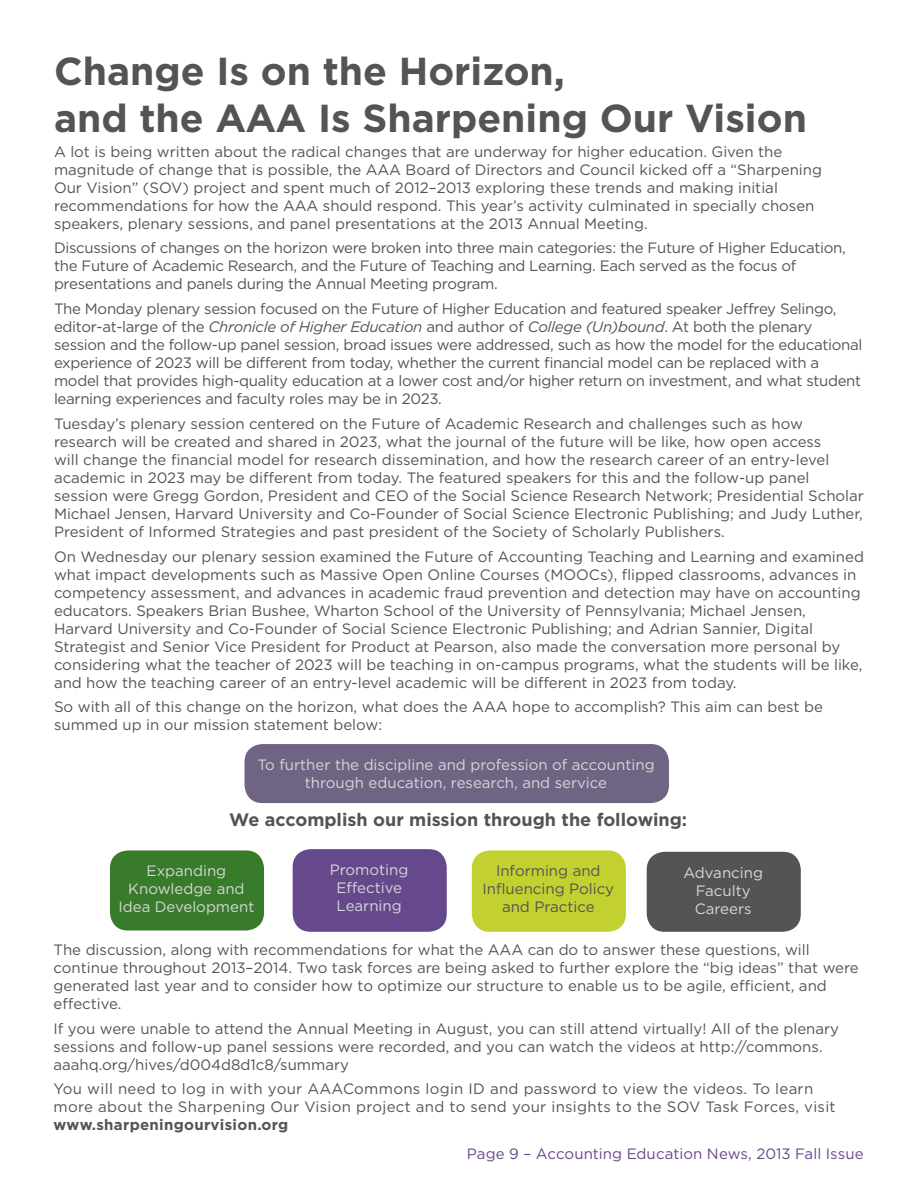
<style>
.page{position:relative;width:918px;height:1188px;background:#fff}
.page>*{position:absolute;margin:0;border:0;box-sizing:border-box;transform-origin:0 0}
.t1{font:700 39px/46.8px "Gotham";color:#535456}
.t2{font:700 18px "Gotham";color:#535456}
.t3{font:15px/18px "Gotham";color:#535456}
.t4{font:15px/18px "Gotham";letter-spacing:-.02em;color:#535456}
.t5{font:15px/18px "Gotham";color:#d6d7d9;text-align:center}
.t6{font:15px/18px "Gotham";letter-spacing:.02em;color:#535456}
.t7{font:15px "Gotham";color:#66488d}
.t8{font:700 15px "Gotham";letter-spacing:.02em;color:#535456}
.s1{font-style:italic}
</style>
<div class="page">
<div style="left:110px;top:850px;width:154px;height:80px;background:#387c2b;border-radius:18px"></div>
<div style="left:293px;top:849px;width:154px;height:83px;background:#66488d;border-radius:18px"></div>
<div style="left:472px;top:850px;width:154px;height:82px;background:#c2d12f;border-radius:18px"></div>
<div style="left:647px;top:852px;width:154px;height:80px;background:#535456;border-radius:18px"></div>
<div style="left:245px;top:744px;width:424px;height:59px;background:#6f6484;border-radius:18px"></div>
<h1 class="t1" style="left:54px;top:48px;width:754px">Change Is on the Horizon,<br>and the AAA Is Sharpening Our Vision</h1>
<p class="t3" style="left:54px;top:142px;width:770px">A lot is being written about the radical changes that are underway for higher education. Given the magnitude of change that is possible, the AAA Board of Directors and Council kicked off a “Sharpening Our Vision” (SOV) project and spent much of 2012–2013 exploring these trends and making initial recommendations for how the AAA should respond. This year’s activity culminated in specially chosen speakers, plenary sessions, and panel presentations at the 2013 Annual Meeting.</p>
<p class="t4" style="left:54px;top:239px;width:793px">Discussions of changes on the horizon were broken into three main categories: the Future of Higher Education, the Future of Academic Research, and the Future of Teaching and Learning. Each served as the focus of presentations and panels during the Annual Meeting program.</p>
<p class="t4" style="left:54px;top:300px;width:810px">The Monday plenary session focused on the Future of Higher Education and featured speaker Jeffrey Selingo, editor-at-large of the <span class="s1">Chronicle of Higher Education</span> and author of <span class="s1">College (Un)bound</span>. At both the plenary session and the follow-up panel session, broad issues were addressed, such as how the model for the educational experience of 2023 will be different from today, whether the current financial model can be replaced with a model that provides high-quality education at a lower cost and/or higher return on investment, and what student learning experiences and faculty roles may be in 2023.</p>
<p class="t3" style="left:54px;top:414px;width:811px">Tuesday’s plenary session centered on the Future of Academic Research and challenges such as how research will be created and shared in 2023, what the journal of the future will be like, how open access<br>will change the financial model for research dissemination, and how the research career of an entry-level academic in 2023 may be different from today. The featured speakers for this and the follow-up panel session were Gregg Gordon, President and CEO of the Social Science Research Network; Presidential Scholar Michael Jensen, Harvard University and Co-Founder of Social Science Electronic Publishing; and Judy Luther, President of Informed Strategies and past president of the Society of Scholarly Publishers.</p>
<p class="t3" style="left:54px;top:547px;width:811px">On Wednesday our plenary session examined the Future of Accounting Teaching and Learning and examined what impact developments such as Massive Open Online Courses (MOOCs), flipped classrooms, advances in competency assessment, and advances in academic fraud prevention and detection may have on accounting educators. Speakers Brian Bushee, Wharton School of the University of Pennsylvania; Michael Jensen, Harvard University and Co-Founder of Social Science Electronic Publishing; and Adrian Sannier, Digital Strategist and Senior Vice President for Product at Pearson, also made the conversation more personal by considering what the teacher of 2023 will be teaching in on-campus programs, what the students will be like, and how the teaching career of an entry-level academic will be different in 2023 from today.</p>
<p class="t3" style="left:54px;top:698px;width:771px">So with all of this change on the horizon, what does the AAA hope to accomplish? This aim can best be summed up in our mission statement below:</p>
<p class="t5" style="left:257px;top:755px;width:399px">To further the discipline and profession of accounting through education, research, and service</p>
<p class="t2" style="left:229px;top:808px;width:460px">We accomplish our mission through the following:</p>
<p class="t5" style="left:119px;top:862px;width:137px">Expanding<br>Knowledge and<br>Idea Development</p>
<p class="t5" style="left:330px;top:860px;width:80px">Promoting<br>Effective<br>Learning</p>
<p class="t3" style="left:483px;top:862px;width:133px;text-align:center">Informing and<br>Influencing Policy and Practice</p>
<p class="t5" style="left:683px;top:863px;width:81px">Advancing<br>Faculty<br>Careers</p>
<p class="t3" style="left:54px;top:940px;width:807px">The discussion, along with recommendations for what the AAA can do to answer these questions, will continue throughout 2013–2014. Two task forces are being asked to further explore the “big ideas” that were generated last year and to consider how to optimize our structure to enable us to be agile, efficient, and effective.</p>
<p class="t3" style="left:54px;top:1019px;width:787px">If you were unable to attend the Annual Meeting in August, you can still attend virtually! All of the plenary sessions and follow-up panel sessions were recorded, and you can watch the videos at http://commons. aaahq.org/hives/d004d8d1c8/summary</p>
<p class="t6" style="left:54px;top:1080px;width:784px">You will need to log in with your AAACommons login ID and password to view the videos. To learn more about the Sharpening Our Vision project and to send your insights to the SOV Task Forces, visit</p>
<p class="t8" style="left:54px;top:1115px;width:236px">www.sharpeningourvision.org</p>
<p class="t7" style="left:467px;top:1145px;width:398px">Page 9 – Accounting Education News, 2013 Fall Issue</p>
</div>
